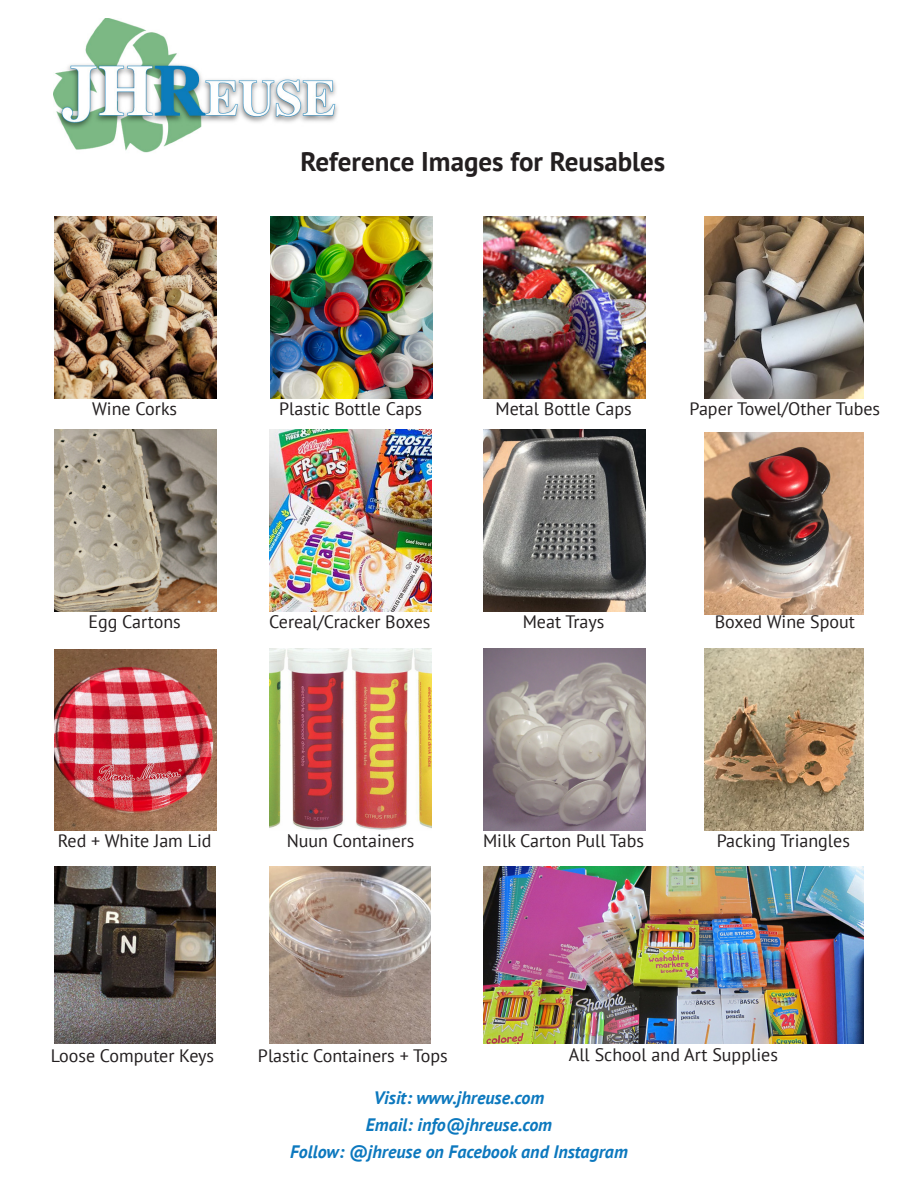
<style>
.page{position:relative;width:918px;height:1188px;background:#fff}
.page>*{position:absolute;margin:0;border:0;box-sizing:border-box;transform-origin:0 0}
.t1{font:700 27px "PT Sans";color:#231f20}
.t2{font:18px "PT Sans";color:#231f20}
.t3{font:italic 700 18px "PT Sans";color:#0c78be}
</style>
<div class="page">
<img style="left:54px;top:19px;width:284px;height:134px">
<img style="left:54px;top:216px;width:163px;height:182px">
<img style="left:270px;top:216px;width:163px;height:182px">
<img style="left:483px;top:216px;width:163px;height:182px">
<img style="left:704px;top:216px;width:160px;height:182px">
<img style="left:54px;top:430px;width:163px;height:182px">
<img style="left:269px;top:430px;width:163px;height:182px">
<img style="left:483px;top:430px;width:163px;height:182px">
<img style="left:704px;top:432px;width:160px;height:182px">
<img style="left:54px;top:649px;width:163px;height:181px">
<img style="left:269px;top:648px;width:163px;height:182px">
<img style="left:483px;top:648px;width:163px;height:182px">
<img style="left:704px;top:648px;width:160px;height:182px">
<img style="left:54px;top:866px;width:161px;height:178px">
<img style="left:269px;top:866px;width:161px;height:178px">
<img style="left:483px;top:866px;width:381px;height:178px">
<p class="t1" style="left:301px;top:144px;width:366px">Reference Images for Reusables</p>
<p class="t2" style="left:92px;top:397px;width:87px">Wine Corks</p>
<p class="t2" style="left:279px;top:397px;width:145px">Plastic Bottle Caps</p>
<p class="t2" style="left:496px;top:397px;width:138px">Metal Bottle Caps</p>
<p class="t2" style="left:690px;top:397px;width:192px">Paper Towel/Other Tubes</p>
<p class="t2" style="left:88px;top:610px;width:94px">Egg Cartons</p>
<p class="t2" style="left:269px;top:610px;width:163px">Cereal/Cracker Boxes</p>
<p class="t2" style="left:523px;top:610px;width:83px">Meat Trays</p>
<p class="t2" style="left:715px;top:610px;width:142px">Boxed Wine Spout</p>
<p class="t2" style="left:58px;top:829px;width:155px">Red + White Jam Lid</p>
<p class="t2" style="left:287px;top:829px;width:129px">Nuun Containers</p>
<p class="t2" style="left:483px;top:829px;width:163px">Milk Carton Pull Tabs</p>
<p class="t2" style="left:717px;top:829px;width:135px">Packing Triangles</p>
<p class="t2" style="left:51px;top:1044px;width:165px">Loose Computer Keys</p>
<p class="t2" style="left:258px;top:1044px;width:191px">Plastic Containers + Tops</p>
<p class="t2" style="left:569px;top:1043px;width:211px">All School and Art Supplies</p>
<p class="t3" style="left:374px;top:1085px;width:172px">Visit: www.jhreuse.com</p>
<p class="t3" style="left:366px;top:1112px;width:188px">Email: info@jhreuse.com</p>
<p class="t3" style="left:290px;top:1139px;width:339px">Follow: @jhreuse on Facebook and Instagram</p>
</div>
